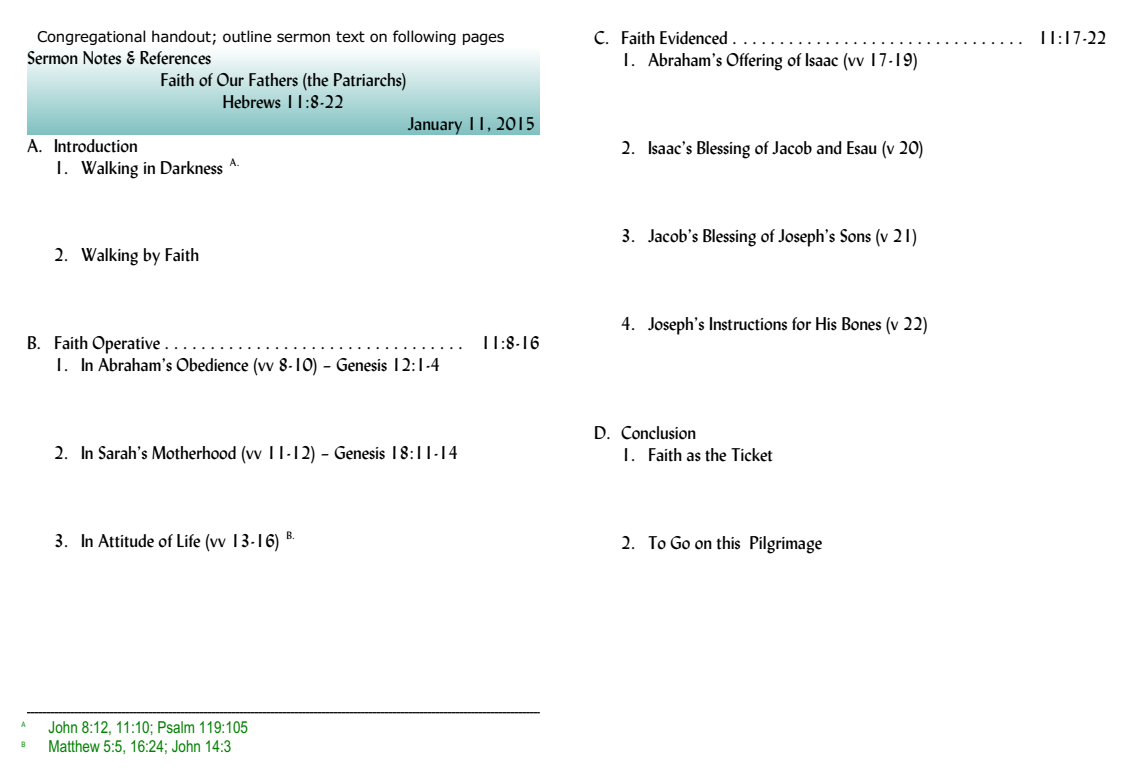
<style>
.page{position:relative;width:1134px;height:783px;background:#fff}
.page>*{position:absolute;margin:0;border:0;box-sizing:border-box;transform-origin:0 0}
.t1{font:18px "Lydian";color:#000}
.t2{font:16.5px "Arial Narrow";color:#008000}
.t3{font:15px "Verdana";letter-spacing:-.02em;color:#000}
.t4{font:7.5px "Arial Narrow";color:#008000}
</style>
<div class="page">
<svg style="left:27px;top:712px;width:513px;height:1px"></svg>
<p class="t3" style="left:37px;top:30px;width:469px">Congregational handout; outline sermon text on following pages</p>
<p class="t1" style="left:27px;top:51px;width:186px">Sermon Notes &amp; References</p>
<p class="t1" style="left:160px;top:73px;width:248px">Faith of Our Fathers (the Patriarchs)</p>
<p class="t1" style="left:223px;top:95px;width:123px">Hebrews 11:8-22</p>
<p class="t1" style="left:408px;top:117px;width:129px">January 11, 2015</p>
<p class="t1" style="left:27px;top:139px;width:112px">A. Introduction</p>
<p class="t1" style="left:54px;top:161px;width:187px">1. Walking in Darkness <sup>A.</sup></p>
<p class="t1" style="left:54px;top:248px;width:147px">2. Walking by Faith</p>
<p class="t1" style="left:27px;top:336px;width:514px">B. Faith Operative ................................. 11:8-16</p>
<p class="t1" style="left:54px;top:358px;width:388px">1. In Abraham’s Obedience (vv 8-10) – Genesis 12:1-4</p>
<p class="t1" style="left:54px;top:446px;width:406px">2. In Sarah’s Motherhood (vv 11-12) – Genesis 18:11-14</p>
<p class="t1" style="left:54px;top:534px;width:242px">3. In Attitude of Life (vv 13-16) <sup>B.</sup></p>
<p class="t1" style="left:594px;top:31px;width:514px">C. Faith Evidenced ................................ 11:17-22</p>
<p class="t1" style="left:621px;top:53px;width:298px">1. Abraham’s Offering of Isaac (vv 17-19)</p>
<p class="t1" style="left:621px;top:141px;width:304px">2. Isaac’s Blessing of Jacob and Esau (v 20)</p>
<p class="t1" style="left:621px;top:229px;width:298px">3. Jacob’s Blessing of Joseph’s Sons (v 21)</p>
<p class="t1" style="left:621px;top:317px;width:308px">4. Joseph’s Instructions for His Bones (v 22)</p>
<p class="t1" style="left:594px;top:426px;width:103px">D. Conclusion</p>
<p class="t1" style="left:621px;top:448px;width:154px">1. Faith as the Ticket</p>
<p class="t1" style="left:621px;top:536px;width:203px">2. To Go on this Pilgrimage</p>
<p class="t4" style="left:22px;top:722px;width:6px">A</p>
<p class="t4" style="left:22px;top:741px;width:6px">B</p>
<p class="t2" style="left:49px;top:721px;width:201px">John 8:12, 11:10; Psalm 119:105</p>
<p class="t2" style="left:49px;top:740px;width:184px">Matthew 5:5, 16:24; John 14:3</p>
</div>
